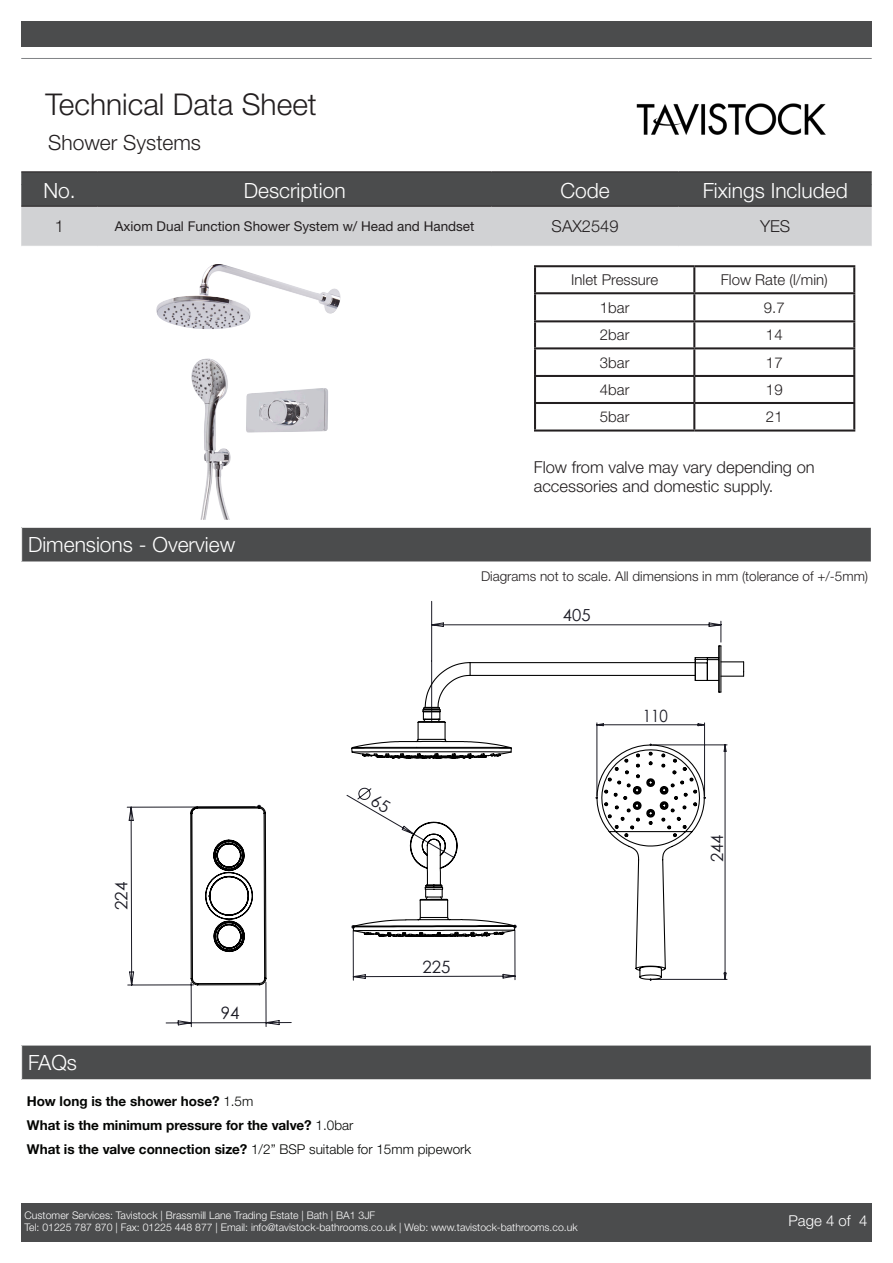
<style>
.page{position:relative;width:893px;height:1263px;background:#fff}
.page>*{position:absolute;margin:0;border:0;box-sizing:border-box;transform-origin:0 0}
.t1{font:300 30px "Helvetica Neue LT Std";color:#231f20}
.Headings_2{font:300 21px "Helvetica Neue LT Std";color:#fff}
.Headings_1{font:300 21px "Helvetica Neue LT Std";color:#fff}
.notes{font:300 21px "Helvetica Neue LT Std";color:#231f20}
.t2{font:17.1px "Century Gothic";color:#1a1a24}
.t3{font:16.95px "Century Gothic";letter-spacing:-.005em;color:#1a1a24}
.t4{font:16.95px "Century Gothic";letter-spacing:-.005em;color:#1a1a24;scale:.89 1}
.t5{font:16.8px "Century Gothic";color:#1a1a24}
.t6{font:16.65px "Century Gothic";color:#1a1a24}
.notes-2{font:300 16.5px "Helvetica Neue LT Std";color:#231f20}
.Body_text{font:300 16.5px "Helvetica Neue LT Std";color:#231f20}
.notes-3{font:300 15px "Helvetica Neue LT Std";color:#231f20}
.t7{font:300 15px "Helvetica Neue LT Std";color:#fff}
.notes-4{font:700 13.5px "Helvetica Neue CE";color:#040503}
.notes-5{font:300 13.5px "Helvetica Neue LT Std";color:#040503}
.notes-6{font:300 13.5px "Helvetica Neue LT Std";color:#231f20}
.Body_text-2{font:13.5px "Helvetica Neue LT Std";color:#231f20}
.t8{font:300 10.5px/12.6px "Helvetica Neue LT Std";color:#fff}
.s1{font-family:"Helvetica Neue LT Std";font-weight:300}
.s2{font-family:"Helvetica Neue CE";font-weight:700}
</style>
<div class="page">
<div style="left:21px;top:1203px;width:851px;height:38px;background:#4b4c4d"></div>
<img style="left:636px;top:103px;width:190px;height:32px">
<hr style="left:21px;top:58px;width:851px;height:1px;background:#808285">
<div style="left:21px;top:21px;width:851px;height:26px;background:#4b4c4d"></div>
<svg style="left:21px;top:172px;width:851px;height:74px;background:#929394"></svg>
<hr style="left:21px;top:171px;width:77px;height:1px;background:#231f20">
<hr style="left:98px;top:171px;width:394px;height:1px;background:#231f20">
<hr style="left:492px;top:171px;width:187px;height:1px;background:#231f20">
<hr style="left:679px;top:171px;width:193px;height:1px;background:#231f20">
<hr style="left:21px;top:206px;width:77px;height:1px;background:#231f20">
<hr style="left:98px;top:206px;width:394px;height:1px;background:#231f20">
<hr style="left:492px;top:206px;width:187px;height:1px;background:#231f20">
<hr style="left:679px;top:206px;width:193px;height:1px;background:#231f20">
<div style="left:22px;top:527px;width:849px;height:35px;background:#4b4c4d"></div>
<hr style="left:21px;top:527px;width:851px;height:1px;background:#fff">
<div style="left:22px;top:1045px;width:849px;height:35px;background:#4b4c4d"></div>
<hr style="left:21px;top:1079px;width:851px;height:1px;background:#fff">
<hr style="left:21px;top:1045px;width:851px;height:1px;background:#fff">
<hr style="left:534px;top:265px;width:160px;height:2px;background:#231f20">
<hr style="left:534px;top:267px;width:2px;height:25px;background:#231f20">
<hr style="left:694px;top:265px;width:161px;height:2px;background:#231f20">
<hr style="left:693px;top:267px;width:2px;height:25px;background:#231f20">
<hr style="left:853px;top:267px;width:2px;height:25px;background:#231f20">
<hr style="left:534px;top:292px;width:160px;height:2px;background:#231f20">
<hr style="left:534px;top:294px;width:2px;height:26px;background:#231f20">
<hr style="left:694px;top:292px;width:161px;height:2px;background:#231f20">
<hr style="left:693px;top:294px;width:2px;height:26px;background:#231f20">
<hr style="left:853px;top:294px;width:2px;height:26px;background:#231f20">
<hr style="left:534px;top:320px;width:160px;height:2px;background:#231f20">
<hr style="left:534px;top:322px;width:2px;height:25px;background:#231f20">
<hr style="left:694px;top:320px;width:161px;height:2px;background:#231f20">
<hr style="left:693px;top:322px;width:2px;height:25px;background:#231f20">
<hr style="left:853px;top:322px;width:2px;height:25px;background:#231f20">
<hr style="left:534px;top:347px;width:160px;height:2px;background:#231f20">
<hr style="left:534px;top:349px;width:2px;height:26px;background:#231f20">
<hr style="left:694px;top:347px;width:161px;height:2px;background:#231f20">
<hr style="left:693px;top:349px;width:2px;height:26px;background:#231f20">
<hr style="left:853px;top:349px;width:2px;height:26px;background:#231f20">
<hr style="left:534px;top:375px;width:160px;height:2px;background:#231f20">
<hr style="left:534px;top:377px;width:2px;height:25px;background:#231f20">
<hr style="left:694px;top:375px;width:161px;height:2px;background:#231f20">
<hr style="left:693px;top:377px;width:2px;height:25px;background:#231f20">
<hr style="left:853px;top:377px;width:2px;height:25px;background:#231f20">
<hr style="left:534px;top:402px;width:160px;height:2px;background:#231f20">
<hr style="left:534px;top:404px;width:2px;height:25px;background:#231f20">
<hr style="left:694px;top:402px;width:161px;height:2px;background:#231f20">
<hr style="left:693px;top:404px;width:2px;height:25px;background:#231f20">
<hr style="left:853px;top:404px;width:2px;height:25px;background:#231f20">
<hr style="left:534px;top:429px;width:160px;height:3px;background:#231f20">
<hr style="left:694px;top:429px;width:161px;height:3px;background:#231f20">
<img style="left:191px;top:358px;width:137px;height:162px">
<img style="left:156px;top:264px;width:185px;height:65px">
<svg style="left:126px;top:804px;width:166px;height:223px"></svg>
<svg style="left:346px;top:601px;width:399px;height:380px"></svg>
<h1 class="t1" style="left:46px;top:86px;width:273px">Technical Data Sheet</h1>
<p class="notes" style="left:48px;top:130px;width:154px">Shower Systems</p>
<p class="Headings_2" style="left:43px;top:177px;width:34px">No.</p>
<p class="Headings_2" style="left:244px;top:177px;width:103px">Description</p>
<p class="Headings_2" style="left:560px;top:177px;width:51px">Code</p>
<p class="Headings_2" style="left:703px;top:177px;width:147px">Fixings Included</p>
<p class="Body_text" style="left:55px;top:216px;width:11px">1</p>
<p class="Body_text-2" style="left:115px;top:218px;width:361px">Axiom Dual Function Shower System w/ Head and Handset</p>
<p class="Body_text" style="left:552px;top:216px;width:68px">SAX2549</p>
<p class="Body_text" style="left:760px;top:216px;width:32px">YES</p>
<p class="Headings_1" style="left:28px;top:532px;width:209px">Dimensions - Overview</p>
<p class="notes-3" style="left:571px;top:271px;width:88px">Inlet Pressure</p>
<p class="notes-3" style="left:721px;top:271px;width:108px">Flow Rate (l/min)</p>
<p class="notes-3" style="left:600px;top:298px;width:31px">1bar</p>
<p class="notes-3" style="left:764px;top:298px;width:22px">9.7</p>
<p class="notes-3" style="left:600px;top:326px;width:31px">2bar</p>
<p class="notes-3" style="left:766px;top:326px;width:18px">14</p>
<p class="notes-3" style="left:600px;top:353px;width:31px">3bar</p>
<p class="notes-3" style="left:766px;top:353px;width:18px">17</p>
<p class="notes-3" style="left:600px;top:380px;width:31px">4bar</p>
<p class="notes-3" style="left:766px;top:380px;width:18px">19</p>
<p class="notes-3" style="left:600px;top:408px;width:31px">5bar</p>
<p class="notes-3" style="left:766px;top:408px;width:18px">21</p>
<p class="notes-2" style="left:534px;top:457px;width:282px">Flow from valve may vary depending on</p>
<p class="notes-2" style="left:534px;top:476px;width:241px">accessories and domestic supply.</p>
<p class="notes-6" style="left:481px;top:568px;width:389px">Diagrams not to scale. All dimensions in mm (tolerance of +/-5mm)</p>
<h3 class="t6" style="left:563px;top:603px;width:29px">405</h3>
<h3 class="t4" style="left:643px;top:704px;width:30px">110</h3>
<h3 class="t2" style="left:109px;top:910px;width:30px;rotate:-90deg">422</h3>
<p class="Headings_1" style="left:28px;top:1049px;width:51px">FAQs</p>
<h3 class="t3" style="left:221px;top:1001px;width:20px">94</h3>
<h3 class="t3" style="left:423px;top:955px;width:30px">225</h3>
<p class="notes-4" style="left:27px;top:1093px;width:228px">How long is the shower hose? <span class="s1">1.5m</span></p>
<p class="notes-4" style="left:27px;top:1117px;width:328px">What is the minimum pressure for the valve? <span class="s1">1.0bar</span></p>
<p class="notes-5" style="left:27px;top:1141px;width:446px"><span class="s2">What is the valve connection size?</span> 1/2” BSP suitable for 15mm pipework</p>
<h3 class="t5" style="left:705px;top:862px;width:29px;rotate:-90deg">244</h3>
<p class="t8" style="left:25px;top:1208px;width:555px">Customer Services: Tavistock | Brassmill Lane Trading Estate | Bath | BA1 3JF<br>Tel: 01225 787 870 | Fax: 01225 448 877 | Email: info@tavistock-bathrooms.co.uk | Web: www.tavistock-bathrooms.co.uk</p>
<h3 class="t7" style="left:788px;top:1212px;width:80px">Page 4 of 4</h3>
</div>
